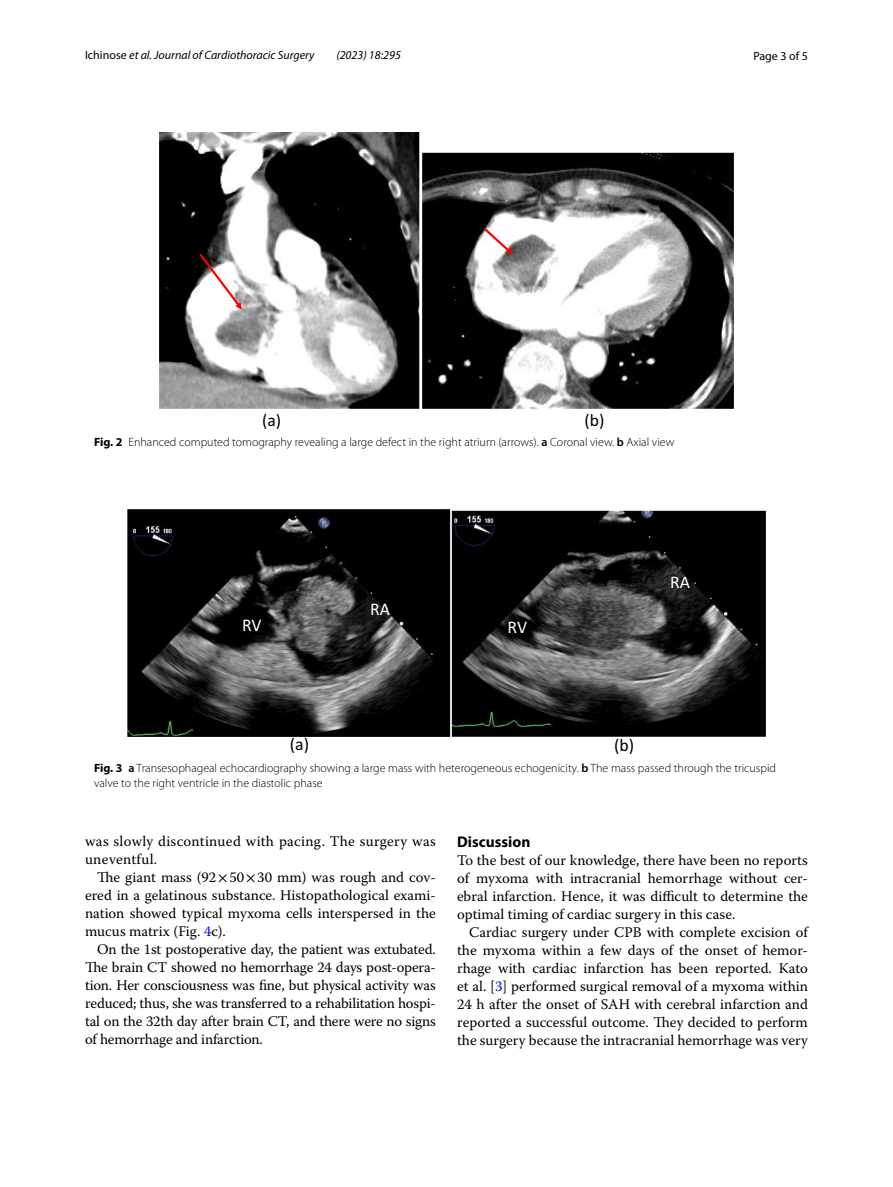
<style>
.page{position:relative;width:893px;height:1187px;background:#fff}
.page>*{position:absolute;margin:0;border:0;box-sizing:border-box;transform-origin:0 0}
.t1{font:17.85px "Calibri 3";letter-spacing:-.01em;color:#fff}
.t2{font:17.85px "Calibri 3";color:#000}
.t3{font:17.55px "Calibri 2";color:#000}
.t4{font:700 15.45px "Myriad Pro";color:#000}
.t5{font:14.7px/18px "Warnock Pro";color:#000;text-align:justify}
.t6{font:14.7px/18px "Warnock Pro";letter-spacing:.02em;color:#000}
.t7{font:300 12px/15px "Myriad Pro";color:#000}
.t8{font:italic 12px "Myriad Pro";color:#000}
.t9{font:12px "Myriad Pro";color:#000}
.s1{font-style:normal}
.s2{font-weight:700}
.s3{font-weight:600}
.s4{font-family:"STIX"}
.s5{color:#00f}
</style>
<div class="page">
<img style="left:159px;top:133px;width:575px;height:276px">
<svg style="left:197px;top:251px;width:45px;height:58px"></svg>
<svg style="left:482px;top:226px;width:31px;height:28px"></svg>
<img style="left:127px;top:510px;width:639px;height:226px">
<p class="t8" style="left:85px;top:48px;width:231px"><span class="s1">Ichinose</span> et al. Journal of Cardiothoracic Surgery</p>
<p class="t8" style="left:336px;top:48px;width:66px">(2023) 18:295</p>
<p class="t9" style="left:753px;top:48px;width:56px">Page 3 of 5</p>
<p class="t3" style="left:262px;top:409px;width:21px">(a)</p>
<p class="t3" style="left:585px;top:409px;width:21px">(b)</p>
<p class="t7" style="left:94px;top:435px;width:582px"><span class="s2">Fig. 2</span> Enhanced computed tomography revealing a large defect in the right atrium (arrows). <span class="s3">a</span> Coronal view. <span class="s3">b</span> Axial view</p>
<p class="t1" style="left:242px;top:613px;width:21px">RV</p>
<p class="t1" style="left:370px;top:597px;width:21px">RA</p>
<p class="t1" style="left:508px;top:615px;width:21px">RV</p>
<p class="t1" style="left:670px;top:570px;width:21px">RA</p>
<p class="t2" style="left:290px;top:733px;width:21px">(a)</p>
<p class="t2" style="left:614px;top:734px;width:22px">(b)</p>
<p class="t7" style="left:94px;top:760px;width:684px"><span class="s2">Fig. 3</span> <span class="s3">a</span> Transesophageal echocardiography showing a large mass with heterogeneous echogenicity. <span class="s3">b</span> The mass passed through the tricuspid valve to the right ventricle in the diastolic phase</p>
<p class="t6" style="left:85px;top:832px;width:352px">was slowly discontinued with pacing. The surgery was uneventful.</p>
<p class="t5" style="left:85px;top:868px;width:352px;text-indent:12px">The giant mass (92<span class="s4">×</span>50<span class="s4">×</span>30 mm) was rough and cov&shy;ered in a gelatinous substance. Histopathological exami&shy;nation showed typical myxoma cells interspersed in the mucus matrix (Fig. <span class="s5">4</span>c).</p>
<p class="t5" style="left:85px;top:940px;width:352px;text-indent:12px">On the 1st postoperative day, the patient was extubated.<br>The brain CT showed no hemorrhage 24 days post-opera&shy;tion. Her consciousness was fine, but physical activity was reduced; thus, she was transferred to a rehabilitation hospi&shy;tal on the 32th day after brain CT, and there were no signs of hemorrhage and infarction.</p>
<p class="t4" style="left:457px;top:831px;width:75px">Discussion</p>
<p class="t5" style="left:457px;top:851px;width:352px">To the best of our knowledge, there have been no reports of myxoma with intracranial hemorrhage without cer&shy;ebral infarction. Hence, it was difficult to determine the optimal timing of cardiac surgery in this case.</p>
<p class="t5" style="left:457px;top:923px;width:352px;text-indent:12px">Cardiac surgery under CPB with complete excision of the myxoma within a few days of the onset of hemor&shy;rhage with cardiac infarction has been reported. Kato et al. [<span class="s5">3</span>] performed surgical removal of a myxoma within 24 h after the onset of SAH with cerebral infarction and reported a successful outcome. They decided to perform the surgery because the intracranial hemorrhage was very</p>
</div>
